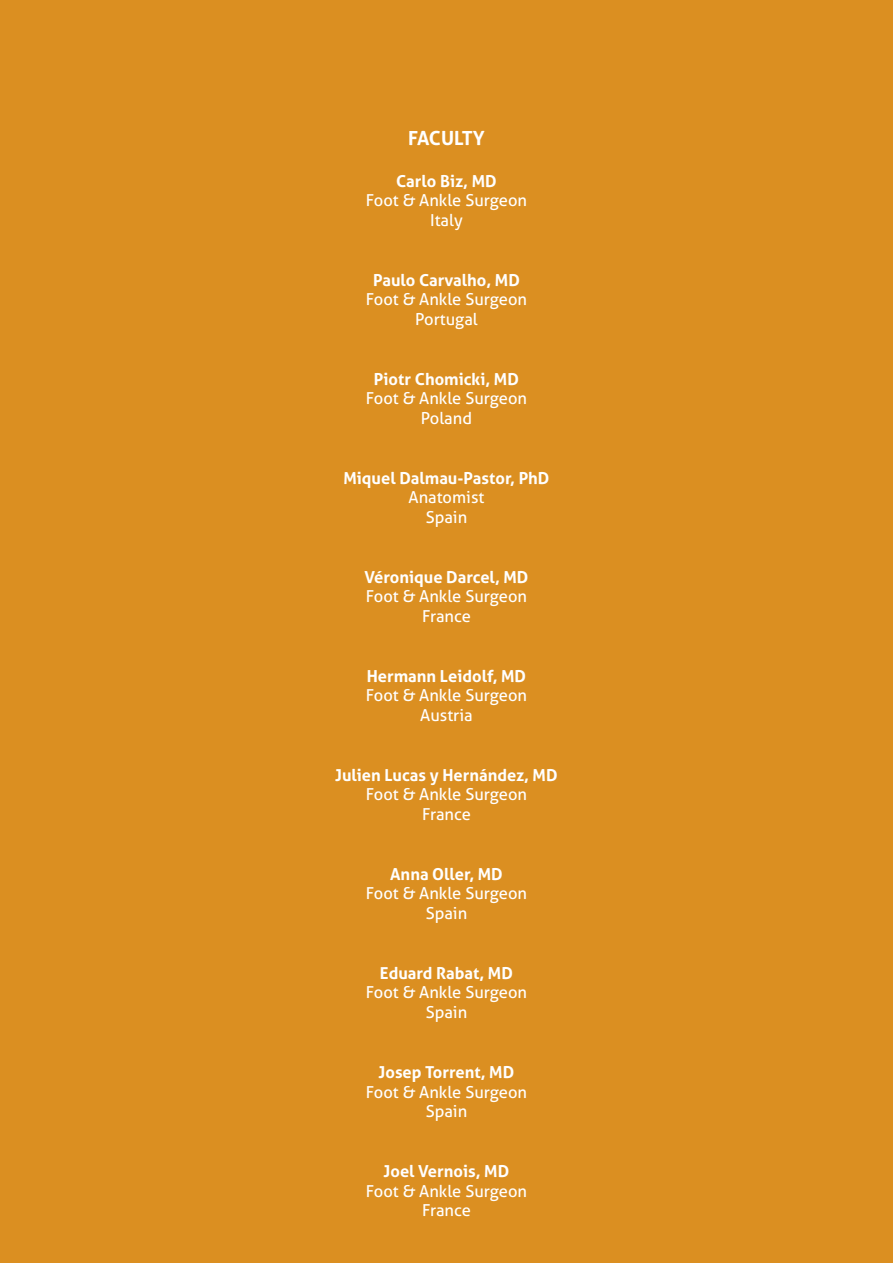
<style>
.page{position:relative;width:893px;height:1263px;background:#db8f21}
.page>*{position:absolute;margin:0;border:0;box-sizing:border-box;transform-origin:0 0}
.t1{font:700 19.5px "Aller";letter-spacing:-.015em;color:#fff}
.t2{font:16.5px/19.8px "Aller";color:#fff;text-align:center}
.t3{font:700 16.5px "Aller";color:#fff}
</style>
<div class="page">
<p class="t1" style="left:408px;top:126px;width:78px">FACULTY</p>
<p class="t3" style="left:396px;top:171px;width:102px">Carlo Biz, MD</p>
<p class="t2" style="left:366px;top:191px;width:163px">Foot &amp; Ankle Surgeon<br>Italy</p>
<p class="t3" style="left:373px;top:270px;width:148px">Paulo Carvalho, MD</p>
<p class="t2" style="left:366px;top:290px;width:163px">Foot &amp; Ankle Surgeon<br>Portugal</p>
<p class="t3" style="left:374px;top:369px;width:147px">Piotr Chomicki, MD</p>
<p class="t2" style="left:366px;top:389px;width:163px">Foot &amp; Ankle Surgeon<br>Poland</p>
<p class="t3" style="left:343px;top:468px;width:208px">Miquel Dalmau-Pastor, PhD</p>
<p class="t2" style="left:408px;top:488px;width:77px">Anatomist<br>Spain</p>
<p class="t3" style="left:364px;top:567px;width:165px">Véronique Darcel, MD</p>
<p class="t2" style="left:366px;top:587px;width:163px">Foot &amp; Ankle Surgeon<br>France</p>
<p class="t3" style="left:367px;top:666px;width:161px">Hermann Leidolf, MD</p>
<p class="t2" style="left:366px;top:686px;width:163px">Foot &amp; Ankle Surgeon<br>Austria</p>
<p class="t3" style="left:335px;top:765px;width:224px">Julien Lucas y Hernández, MD</p>
<p class="t2" style="left:366px;top:785px;width:163px">Foot &amp; Ankle Surgeon<br>France</p>
<p class="t3" style="left:390px;top:864px;width:114px">Anna Oller, MD</p>
<p class="t2" style="left:366px;top:884px;width:163px">Foot &amp; Ankle Surgeon<br>Spain</p>
<p class="t3" style="left:380px;top:963px;width:135px">Eduard Rabat, MD</p>
<p class="t2" style="left:366px;top:983px;width:163px">Foot &amp; Ankle Surgeon<br>Spain</p>
<p class="t3" style="left:379px;top:1062px;width:137px">Josep Torrent, MD</p>
<p class="t2" style="left:366px;top:1082px;width:163px">Foot &amp; Ankle Surgeon<br>Spain</p>
<p class="t3" style="left:384px;top:1161px;width:127px">Joel Vernois, MD</p>
<p class="t2" style="left:366px;top:1181px;width:163px">Foot &amp; Ankle Surgeon<br>France</p>
</div>
